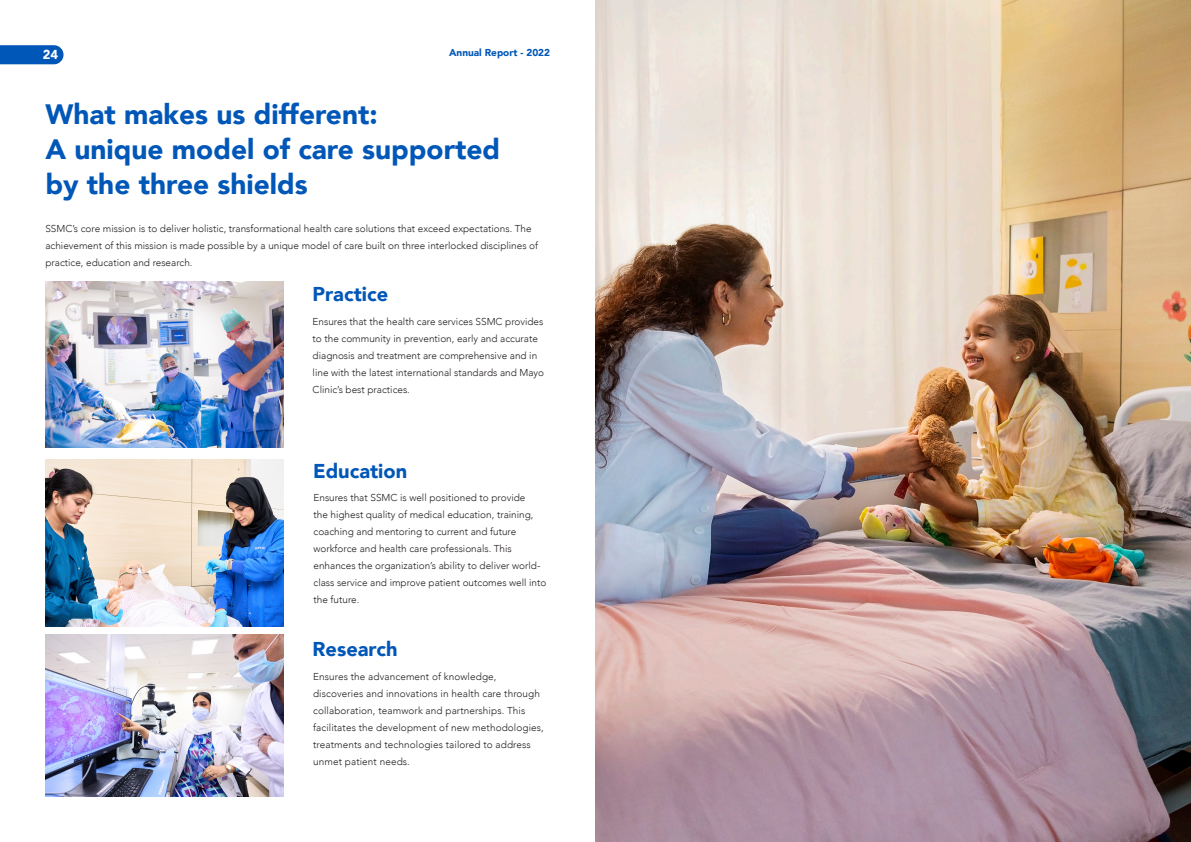
<style>
.page{position:relative;width:1191px;height:842px;background:#fff}
.page>*{position:absolute;margin:0;border:0;box-sizing:border-box;transform-origin:0 0}
.blue_headline{font:900 28px/35px "Avenir";color:#0057b8}
.se_blue_headline{font:900 20px "Avenir";color:#0057b8}
.t1{font:900 13px "Avenir";color:#fff}
.blue_pharagraph{font:300 10px/17px "Avenir";color:#231f20}
.t2{font:900 10px "Avenir";color:#0057b8}
</style>
<div class="page">
<img style="left:45px;top:281px;width:238px;height:167px">
<img style="left:45px;top:634px;width:238px;height:163px">
<img style="left:46px;top:459px;width:237px;height:167px">
<img style="left:595px;top:0;width:596px;height:842px">
<svg style="left:0;top:45px;width:64px;height:19px"></svg>
<h3 class="t1" style="left:43px;top:44px;width:17px">24</h3>
<p class="t2" style="left:449px;top:44px;width:102px">Annual Report - 2022</p>
<p class="blue_headline" style="left:45px;top:96px;width:334px">What makes us different:</p>
<p class="blue_headline" style="left:45px;top:131px;width:456px">A unique model of care supported by the three shields</p>
<p class="blue_pharagraph" style="left:45px;top:220px;width:494px">SSMC’s core mission is to deliver holistic, transformational health care solutions that exceed expectations. The achievement of this mission is made possible by a unique model of care built on three interlocked disciplines of practice, education and research.</p>
<p class="se_blue_headline" style="left:312px;top:277px;width:77px">Practice</p>
<p class="blue_pharagraph" style="left:313px;top:313px;width:233px">Ensures that the health care services SSMC provides to the community in prevention, early and accurate diagnosis and treatment are comprehensive and in line with the latest international standards and Mayo Clinic’s best practices.</p>
<p class="se_blue_headline" style="left:313px;top:453px;width:96px">Education</p>
<p class="blue_pharagraph" style="left:313px;top:489px;width:234px">Ensures that SSMC is well positioned to provide<br>the highest quality of medical education, training, coaching and mentoring to current and future workforce and health care professionals. This enhances the organization’s ability to deliver world&shy;class service and improve patient outcomes well into the future.</p>
<p class="se_blue_headline" style="left:313px;top:631px;width:86px">Research</p>
<p class="blue_pharagraph" style="left:313px;top:668px;width:232px">Ensures the advancement of knowledge, discoveries and innovations in health care through collaboration, teamwork and partnerships. This facilitates the development of new methodologies, treatments and technologies tailored to address unmet patient needs.</p>
</div>
